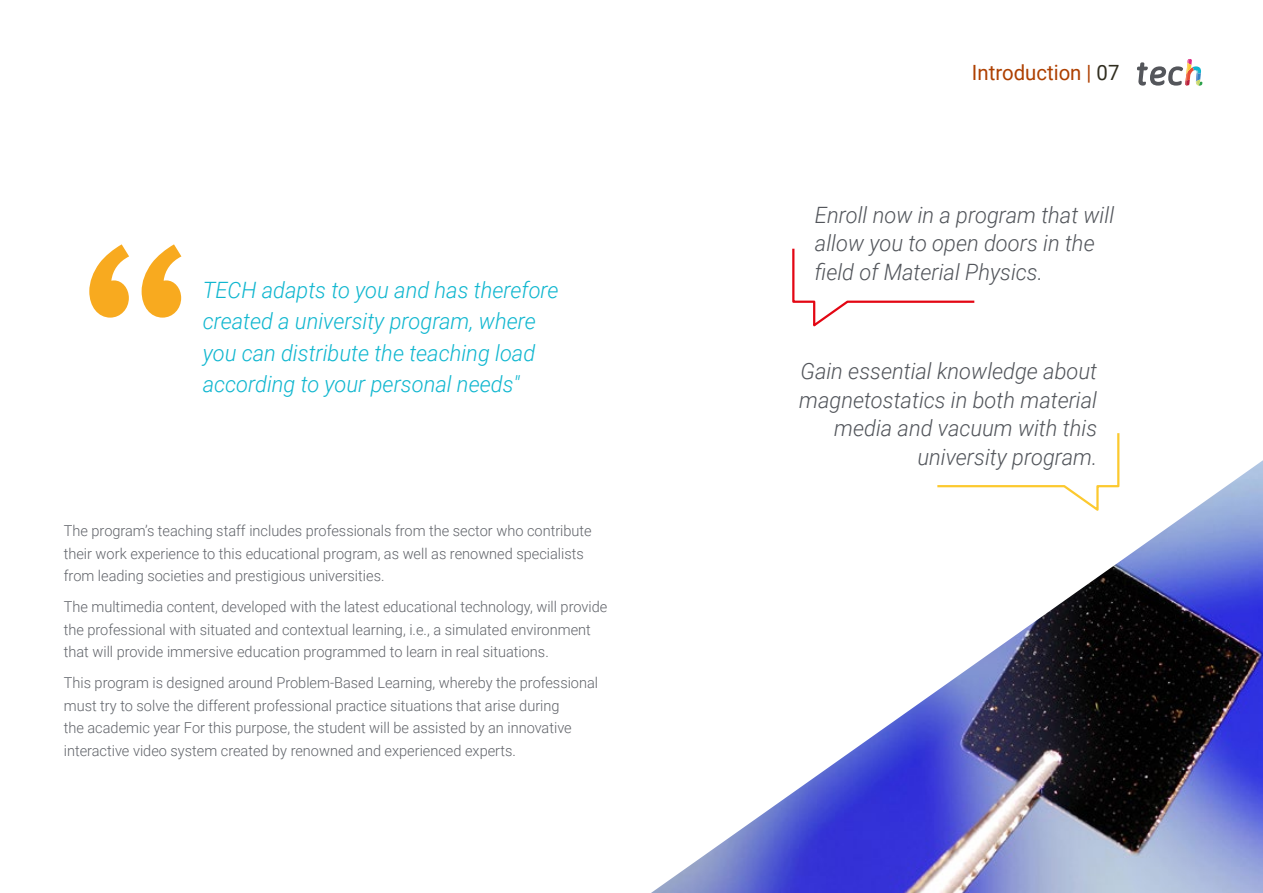
<style>
.page{position:relative;width:1263px;height:893px;background:#fff}
.page>*{position:absolute;margin:0;border:0;box-sizing:border-box;transform-origin:0 0}
.t1{font:italic 300 22.5px/28.5px "Roboto";color:#52555b}
.t2{font:italic 300 22.5px/31.5px "Roboto";color:#0fb6cf}
.t3{font:21px "Roboto";color:#ae4000}
.t4{font:300 15px/22.5px "Roboto";color:#61646a}
.s1{color:#312e20}
</style>
<div class="page">
<svg style="left:89px;top:244px;width:92px;height:74px"></svg>
<svg style="left:792px;top:248px;width:183px;height:79px"></svg>
<img style="left:651px;top:460px;width:612px;height:433px">
<svg style="left:1137px;top:59px;width:65px;height:27px"></svg>
<svg style="left:935px;top:433px;width:185px;height:81px"></svg>
<h1 class="t2" style="left:203px;top:273px;width:357px">TECH adapts to you and has therefore created a university program, where you can distribute the teaching load according to your personal needs"</h1>
<p class="t4" style="left:64px;top:519px;width:529px">The program’s teaching staff includes professionals from the sector who contribute their work experience to this educational program, as well as renowned specialists from leading societies and prestigious universities.</p>
<p class="t4" style="left:64px;top:595px;width:545px">The multimedia content, developed with the latest educational technology, will provide the professional with situated and contextual learning, i.e., a simulated environment that will provide immersive education programmed to learn in real situations.</p>
<p class="t4" style="left:64px;top:671px;width:536px">This program is designed around Problem-Based Learning, whereby the professional must try to solve the different professional practice situations that arise during<br>the academic year For this purpose, the student will be assisted by an innovative interactive video system created by renowned and experienced experts.</p>
<h2 class="t3" style="left:972px;top:57px;width:149px">Introduction | <span class="s1">07</span></h2>
<h1 class="t1" style="left:815px;top:200px;width:301px">Enroll now in a program that will allow you to open doors in the field of Material Physics.</h1>
<h1 class="t1" style="left:799px;top:356px;width:299px;text-align:right">Gain essential knowledge about magnetostatics in both material media and vacuum with this university program.</h1>
</div>
